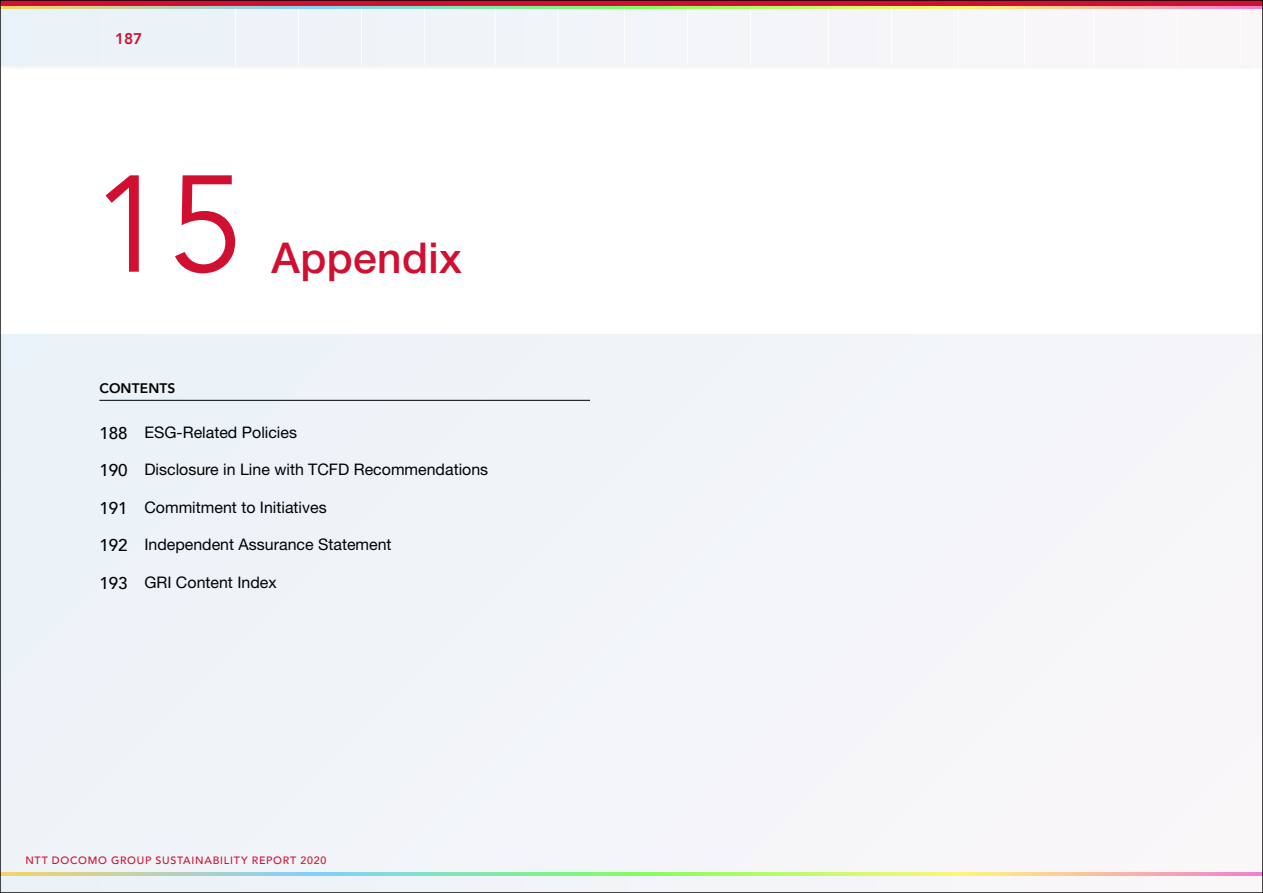
<style>
.page{position:relative;width:1263px;height:893px;background:#fff}
.page>*{position:absolute;margin:0;border:0;box-sizing:border-box;transform-origin:0 0}
.t1{font:136.05px "Avenir";color:#d00f31}
.t2{font:500 42.45px "Helvetica Neue LT Pro";letter-spacing:.01em;color:#d00f31}
.t3{font:15.9px "Helvetica Neue LT Pro";color:#000}
.t4{font:800 15.45px "Avenir";color:#d00f31}
.t5{font:800 13.8px "Avenir";letter-spacing:.01em;color:#000}
.t6{font:500 10.65px "Avenir";letter-spacing:.075em;color:#d00f31}
.s1{font-family:"Avenir";font-weight:500;font-size:16.95px}
</style>
<div class="page">
<div style="left:0;top:335px;width:1263px;height:558px;background:#f2f4f8"></div>
<div style="left:0;top:0;width:1263px;height:70px;background:#f8f7f8"></div>
<div style="left:0;top:0;width:1263px;height:65px;background:#f2f5f9"></div>
<svg style="left:2px;top:872px;width:1259px;height:3px;background:#bbdc9c"></svg>
<hr style="left:99px;top:400px;width:491px;height:1px;background:#000">
<hr style="left:687px;top:0;width:1px;height:65px;background:#fff">
<hr style="left:1240px;top:0;width:1px;height:65px;background:#fff">
<hr style="left:1177px;top:0;width:1px;height:65px;background:#fff">
<hr style="left:1093px;top:0;width:1px;height:65px;background:#fff">
<hr style="left:1024px;top:0;width:1px;height:65px;background:#fff">
<hr style="left:958px;top:0;width:1px;height:65px;background:#fff">
<hr style="left:891px;top:0;width:1px;height:65px;background:#fff">
<hr style="left:828px;top:0;width:1px;height:65px;background:#fff">
<hr style="left:750px;top:0;width:1px;height:65px;background:#fff">
<hr style="left:558px;top:0;width:1px;height:65px;background:#fff">
<hr style="left:495px;top:0;width:1px;height:65px;background:#fff">
<hr style="left:424px;top:0;width:1px;height:65px;background:#fff">
<hr style="left:361px;top:0;width:1px;height:65px;background:#fff">
<hr style="left:298px;top:0;width:1px;height:65px;background:#fff">
<hr style="left:235px;top:0;width:1px;height:65px;background:#fff">
<hr style="left:624px;top:0;width:1px;height:65px;background:#fff">
<svg style="left:2px;top:6px;width:1259px;height:3px;background:#bbdc9c"></svg>
<div style="left:0;top:0;width:1263px;height:6px;background:#d00f31"></div>
<p class="t4" style="left:115px;top:27px;width:29px">187</p>
<h1 class="t1" style="left:91px;top:144px;width:154px">15</h1>
<h2 class="t2" style="left:272px;top:232px;width:192px">Appendix</h2>
<p class="t5" style="left:99px;top:378px;width:78px">CONTENTS</p>
<p class="t3" style="left:99px;top:422px;width:199px"><span class="s1">188</span> ESG-Related Policies</p>
<p class="t3" style="left:99px;top:460px;width:390px"><span class="s1">190</span> Disclosure in Line with TCFD Recommendations</p>
<p class="t3" style="left:99px;top:497px;width:229px"><span class="s1">191</span> Commitment to Initiatives</p>
<p class="t3" style="left:99px;top:535px;width:294px"><span class="s1">192</span> Independent Assurance Statement</p>
<p class="t3" style="left:99px;top:572px;width:179px"><span class="s1">193</span> GRI Content Index</p>
<p class="t6" style="left:25px;top:851px;width:302px">NTT DOCOMO GROUP SUSTAINABILITY REPORT 2020</p>
</div>
